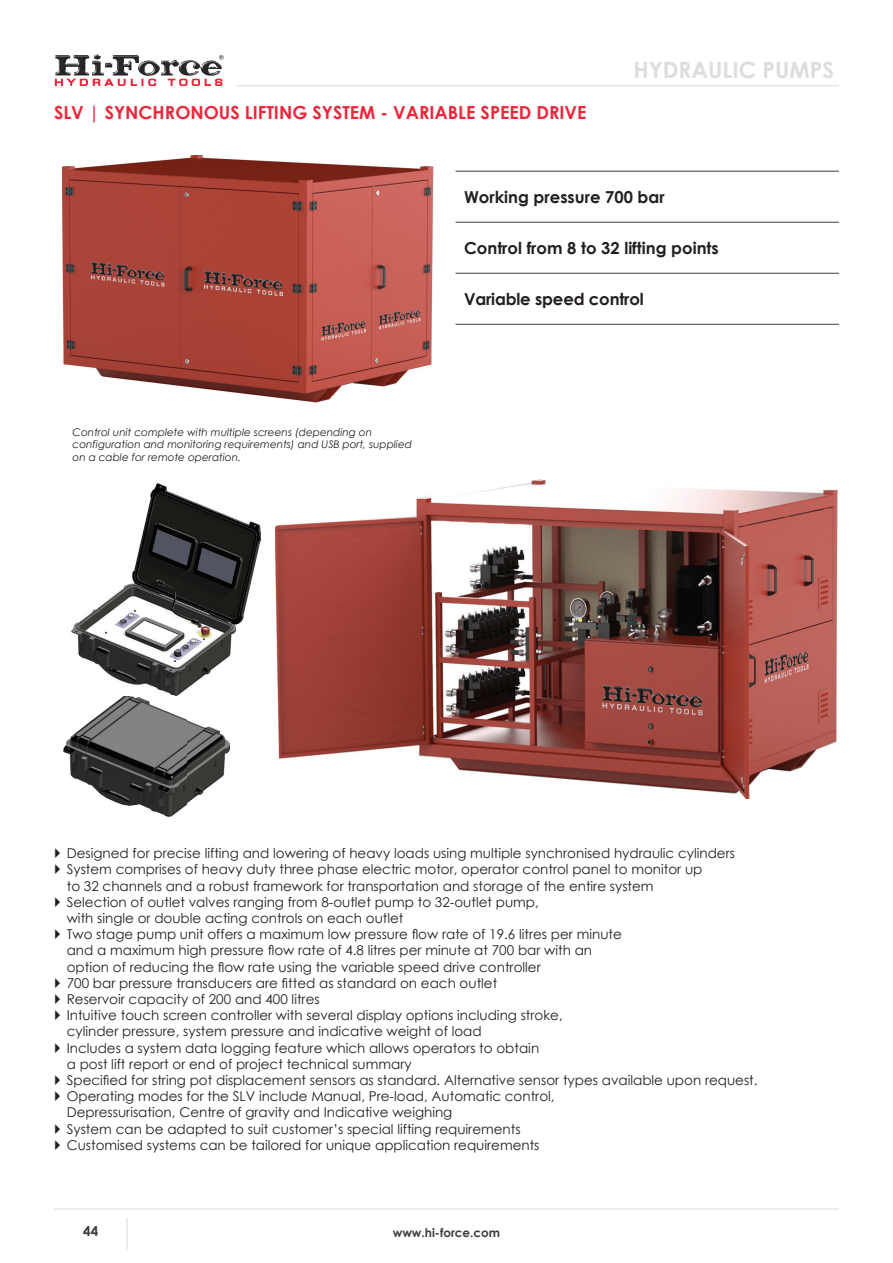
<style>
.page{position:relative;width:893px;height:1263px;background:#fff}
.page>*{position:absolute;margin:0;border:0;box-sizing:border-box;transform-origin:0 0}
.t1{font:700 22.5px "Century Gothic";color:#dcdddf}
.t2{font:700 18px "Century Gothic";color:#eb283b}
.t3{font:700 16.5px "Century Gothic";color:#231f20}
.t4{font:13.5px/16.2px "Century Gothic";color:#231f20}
.t5{font:700 13.5px "Century Gothic";color:#3e3e3f}
.t6{font:700 12px "Century Gothic";color:#3e3e3f}
.t7{font:italic 10.5px/12.6px "Century Gothic";color:#231f20}
</style>
<div class="page">
<img style="left:55px;top:54px;width:145px;height:22px">
<svg style="left:219px;top:55px;width:5px;height:5px"></svg>
<svg style="left:55px;top:79px;width:101px;height:7px"></svg>
<svg style="left:168px;top:79px;width:54px;height:7px"></svg>
<hr style="left:236px;top:85px;width:603px;height:1px;background:#dcdddf">
<hr style="left:54px;top:1208px;width:785px;height:1px;background:#dcdddf">
<hr style="left:127px;top:1218px;width:1px;height:31px;background:#dcdddf">
<hr style="left:455px;top:171px;width:384px;height:1px;background:#3e3e3f">
<hr style="left:455px;top:222px;width:384px;height:1px;background:#3e3e3f">
<hr style="left:455px;top:273px;width:384px;height:1px;background:#3e3e3f">
<hr style="left:455px;top:324px;width:384px;height:1px;background:#3e3e3f">
<img style="left:62px;top:155px;width:371px;height:247px">
<img style="left:275px;top:479px;width:562px;height:320px">
<img style="left:64px;top:696px;width:165px;height:120px">
<img style="left:71px;top:483px;width:190px;height:212px">
<h2 class="t2" style="left:54px;top:101px;width:534px">SLV | SYNCHRONOUS LIFTING SYSTEM - VARIABLE SPEED DRIVE</h2>
<h1 class="t1" style="left:633px;top:56px;width:202px">HYDRAULIC PUMPS</h1>
<p class="t7" style="left:73px;top:425px;width:341px">Control unit complete with multiple screens (depending on configuration and monitoring requirements) and USB port, supplied on a cable for remote operation.</p>
<p class="t3" style="left:464px;top:187px;width:202px">Working pressure 700 bar</p>
<p class="t3" style="left:464px;top:238px;width:256px">Control from 8 to 32 lifting points</p>
<p class="t3" style="left:464px;top:289px;width:181px">Variable speed control</p>
<p class="t4" style="left:67px;top:845px;width:692px">Designed for precise lifting and lowering of heavy loads using multiple synchronised hydraulic cylinders System comprises of heavy duty three phase electric motor, operator control panel to monitor up<br>to 32 channels and a robust framework for transportation and storage of the entire system<br>Selection of outlet valves ranging from 8-outlet pump to 32-outlet pump,<br>with single or double acting controls on each outlet<br>Two stage pump unit offers a maximum low pressure flow rate of 19.6 litres per minute<br>and a maximum high pressure flow rate of 4.8 litres per minute at 700 bar with an<br>option of reducing the flow rate using the variable speed drive controller<br>700 bar pressure transducers are fitted as standard on each outlet<br>Reservoir capacity of 200 and 400 litres<br>Intuitive touch screen controller with several display options including stroke,<br>cylinder pressure, system pressure and indicative weight of load<br>Includes a system data logging feature which allows operators to obtain<br>a post lift report or end of project technical summary<br>Specified for string pot displacement sensors as standard. Alternative sensor types available upon request.<br>Operating modes for the SLV include Manual, Pre-load, Automatic control,<br>Depressurisation, Centre of gravity and Indicative weighing<br>System can be adapted to suit customer’s special lifting requirements<br>Customised systems can be tailored for unique application requirements</p>
<p class="t5" style="left:83px;top:1223px;width:17px">44</p>
<p class="t6" style="left:393px;top:1225px;width:109px">www.hi-force.com</p>
</div>
